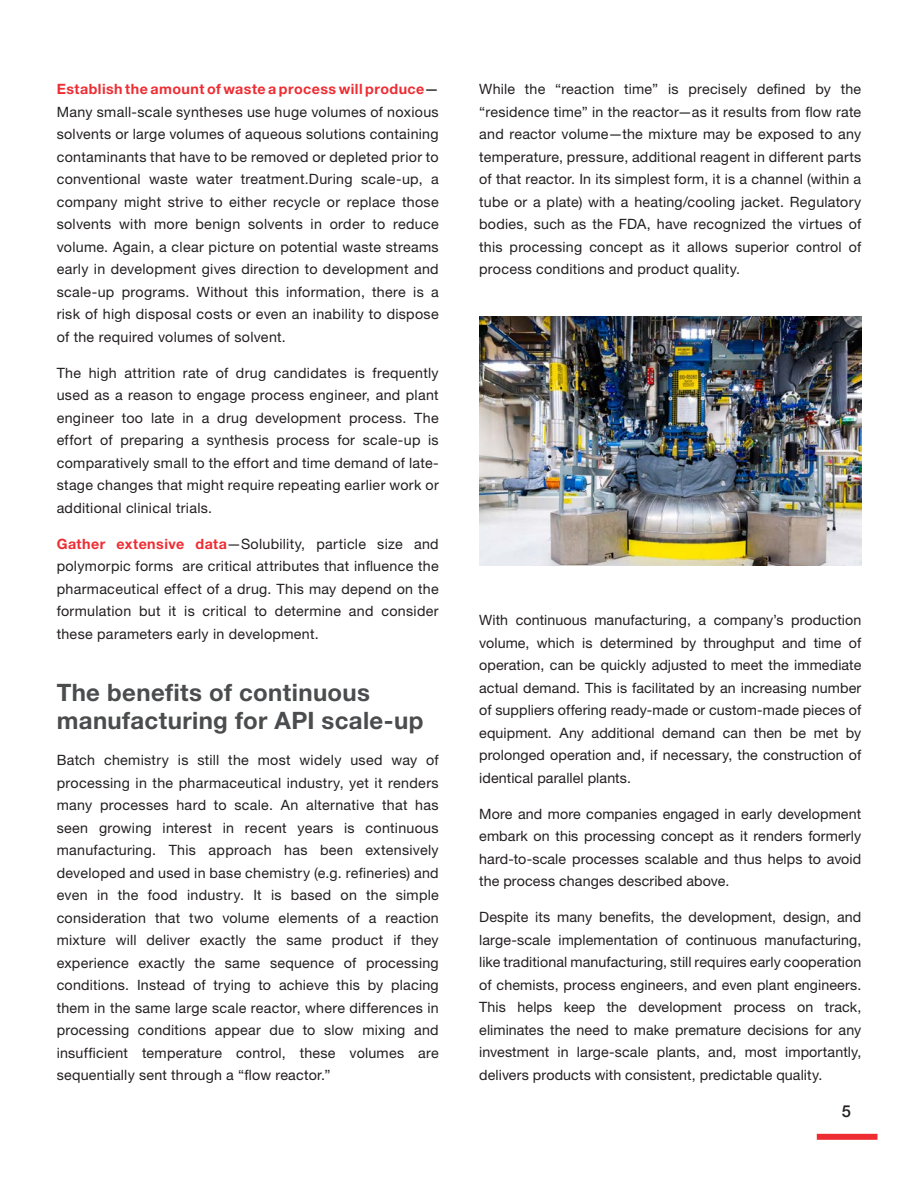
<style>
.page{position:relative;width:918px;height:1188px;background:#fff}
.page>*{position:absolute;margin:0;border:0;box-sizing:border-box;transform-origin:0 0}
.PATH_WP_Heading{font:700 24px/28.5px "Helvetica Neue LT Std";letter-spacing:.015em;color:#4b4c4d}
.t1{font:500 16.5px "Helvetica Neue LT Std";color:#231f20}
.PATH_WP_Body{font:14.25px/22.5px "Helvetica Neue LT Std";letter-spacing:.015em;color:#231f20;text-align:justify}
.s1{font-weight:700;color:#ee2d33}
.s2{font-weight:700;color:#4b4c4d}
</style>
<div class="page">
<div style="left:817px;top:1134px;width:61px;height:6px;background:#ee2d33"></div>
<img style="left:479px;top:316px;width:382px;height:250px">
<p class="PATH_WP_Body" style="left:57px;top:78px;width:384px"><span class="s1">Establish the amount of waste a process will produce</span><span class="s2">— </span>Many small-scale syntheses use huge volumes of noxious solvents or large volumes of aqueous solutions containing contaminants that have to be removed or depleted prior to conventional waste water treatment.During scale-up, a company might strive to either recycle or replace those solvents with more benign solvents in order to reduce volume. Again, a clear picture on potential waste streams early in development gives direction to development and scale-up programs. Without this information, there is a risk of high disposal costs or even an inability to dispose of the required volumes of solvent.</p>
<p class="PATH_WP_Body" style="left:57px;top:361px;width:384px">The high attrition rate of drug candidates is frequently used as a reason to engage process engineer, and plant engineer too late in a drug development process. The effort of preparing a synthesis process for scale-up is comparatively small to the effort and time demand of late&shy;stage changes that might require repeating earlier work or additional clinical trials.</p>
<p class="PATH_WP_Body" style="left:57px;top:532px;width:384px"><span class="s1">Gather extensive data</span>—Solubility, particle size and polymorpic forms are critical attributes that influence the pharmaceutical effect of a drug. This may depend on the formulation but it is critical to determine and consider these parameters early in development.</p>
<p class="PATH_WP_Heading" style="left:57px;top:678px;width:368px">The benefits of continuous manufacturing for API scale-up</p>
<p class="PATH_WP_Body" style="left:57px;top:749px;width:384px">Batch chemistry is still the most widely used way of processing in the pharmaceutical industry, yet it renders many processes hard to scale. An alternative that has seen growing interest in recent years is continuous manufacturing. This approach has been extensively developed and used in base chemistry (e.g. refineries) and even in the food industry. It is based on the simple consideration that two volume elements of a reaction mixture will deliver exactly the same product if they experience exactly the same sequence of processing conditions. Instead of trying to achieve this by placing them in the same large scale reactor, where differences in processing conditions appear due to slow mixing and insufficient temperature control, these volumes are sequentially sent through a “flow reactor.”</p>
<p class="PATH_WP_Body" style="left:479px;top:78px;width:384px">While the “reaction time” is precisely defined by the “residence time” in the reactor—as it results from flow rate and reactor volume—the mixture may be exposed to any temperature, pressure, additional reagent in different parts of that reactor. In its simplest form, it is a channel (within a tube or a plate) with a heating/cooling jacket. Regulatory bodies, such as the FDA, have recognized the virtues of this processing concept as it allows superior control of process conditions and product quality.</p>
<p class="PATH_WP_Body" style="left:479px;top:609px;width:384px">With continuous manufacturing, a company’s production volume, which is determined by throughput and time of operation, can be quickly adjusted to meet the immediate actual demand. This is facilitated by an increasing number of suppliers offering ready-made or custom-made pieces of equipment. Any additional demand can then be met by prolonged operation and, if necessary, the construction of identical parallel plants.</p>
<p class="PATH_WP_Body" style="left:479px;top:802px;width:384px">More and more companies engaged in early development embark on this processing concept as it renders formerly hard-to-scale processes scalable and thus helps to avoid the process changes described above.</p>
<p class="PATH_WP_Body" style="left:479px;top:906px;width:384px">Despite its many benefits, the development, design, and large-scale implementation of continuous manufacturing, like traditional manufacturing, still requires early cooperation of chemists, process engineers, and even plant engineers.<br>This helps keep the development process on track, eliminates the need to make premature decisions for any investment in large-scale plants, and, most importantly, delivers products with consistent, predictable quality.</p>
<p class="t1" style="left:842px;top:1101px;width:11px">5</p>
</div>
